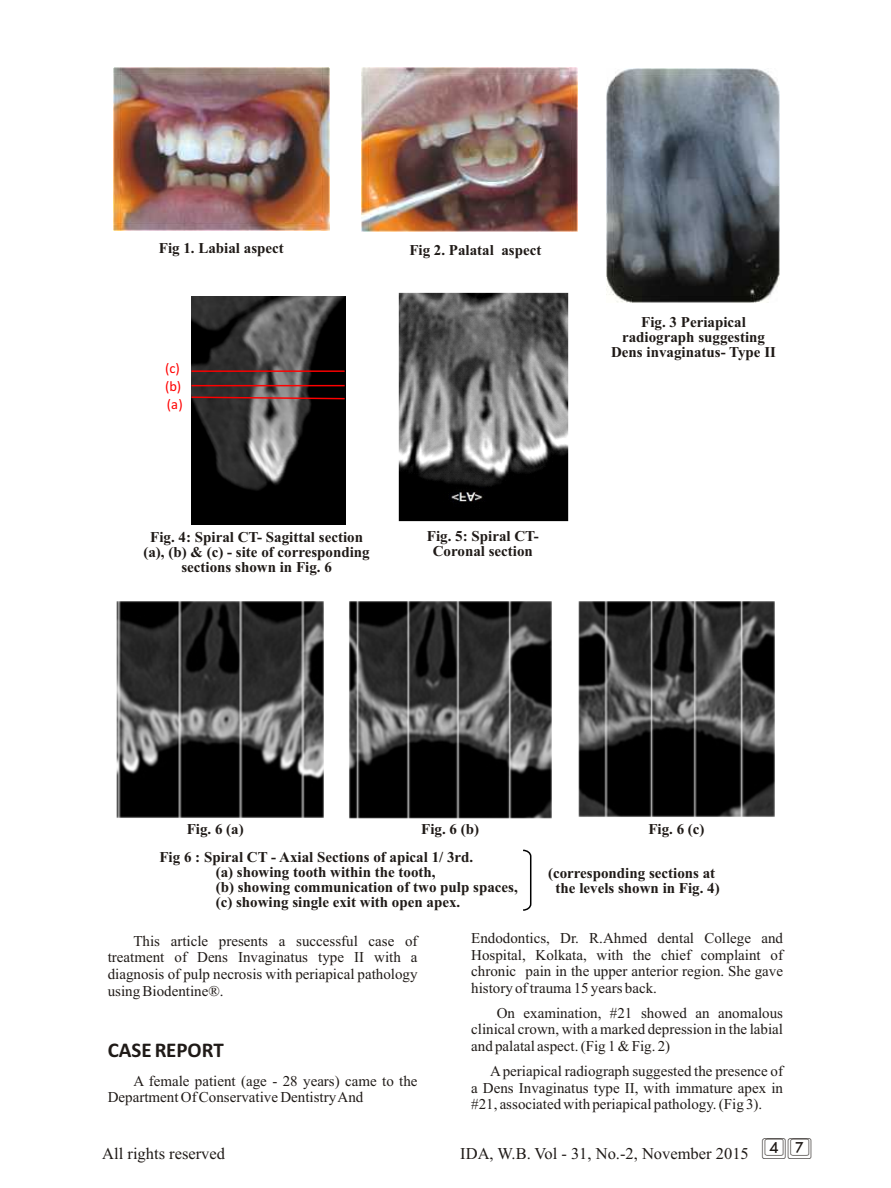
<style>
.page{position:relative;width:891px;height:1188px;background:#fff}
.page>*{position:absolute;margin:0;border:0;box-sizing:border-box;transform-origin:0 0}
.t1{font:700 21px "Calibri";color:#1f1a17}
.t2{font:16.5px "Times New Roman";color:#1f1a17}
.t3{font:15px/16.6px "Times New Roman";color:#1f1a17;text-align:justify}
.t4{font:700 15px/15px "Times New Roman";color:#1f1a17;text-align:center}
.t5{font:14.4px "Calibri";color:#f00}
.s1{font-family:"BK Cap";font-size:21px}
</style>
<div class="page">
<img style="left:113px;top:68px;width:217px;height:163px">
<img style="left:361px;top:68px;width:217px;height:163px">
<img style="left:606px;top:69px;width:174px;height:233px">
<img style="left:191px;top:297px;width:154px;height:228px">
<svg style="left:191px;top:396px;width:155px;height:4px"></svg>
<hr style="left:191px;top:385px;width:154px;height:1px;background:#f00">
<hr style="left:191px;top:370px;width:154px;height:2px;background:#f00">
<img style="left:398px;top:293px;width:170px;height:229px">
<img style="left:116px;top:602px;width:208px;height:216px">
<img style="left:349px;top:602px;width:202px;height:216px">
<img style="left:578px;top:602px;width:196px;height:215px">
<svg style="left:523px;top:849px;width:9px;height:62px"></svg>
<p class="t4" style="left:159px;top:242px;width:127px">Fig 1. Labial aspect</p>
<p class="t4" style="left:409px;top:244px;width:134px">Fig 2. Palatal aspect</p>
<p class="t5" style="left:165px;top:362px;width:16px">(c)</p>
<p class="t5" style="left:165px;top:381px;width:18px">(b)</p>
<p class="t5" style="left:167px;top:398px;width:18px">(a)</p>
<p class="t4" style="left:143px;top:531px;width:228px">Fig. 4: Spiral CT- Sagittal section (a), (b) &amp; (c) - site of corresponding sections shown in Fig. 6</p>
<p class="t4" style="left:427px;top:530px;width:113px">Fig. 5: Spiral CT-<br>Coronal section</p>
<p class="t4" style="left:611px;top:316px;width:166px">Fig. 3 Periapical radiograph suggesting<br>Dens invaginatus- Type II</p>
<p class="t4" style="left:187px;top:823px;width:59px">Fig. 6 (a)</p>
<p class="t4" style="left:421px;top:823px;width:59px">Fig. 6 (b)</p>
<p class="t4" style="left:648px;top:823px;width:58px">Fig. 6 (c)</p>
<p class="t4" style="left:216px;top:851px;width:304px;text-align:left;text-indent:-56px">Fig 6 : Spiral CT - Axial Sections of apical 1/ 3rd.<br>(a) showing tooth within the tooth,<br>(b) showing communication of two pulp spaces, (c) showing single exit with open apex.</p>
<p class="t4" style="left:548px;top:867px;width:173px">(corresponding sections at the levels shown in Fig. 4)</p>
<p class="t3" style="left:108px;top:934px;width:311px;text-indent:26px">This article presents a successful case of treatment of Dens Invaginatus type II with a diagnosis of pulp necrosis with periapical pathology using Biodentine®.</p>
<h1 class="t1" style="left:108px;top:1042px;width:118px">CASE REPORT</h1>
<p class="t3" style="left:108px;top:1074px;width:311px;text-indent:26px">A female patient (age - 28 years) came to the<br>Department Of Conservative Dentistry And</p>
<p class="t3" style="left:471px;top:931px;width:313px">Endodontics, Dr. R.Ahmed dental College and Hospital, Kolkata, with the chief complaint of chronic pain in the upper anterior region. She gave history of trauma 15 years back.</p>
<p class="t3" style="left:471px;top:1006px;width:313px;text-indent:26px">On examination, #21 showed an anomalous clinical crown, with a marked depression in the labial and palatal aspect. (Fig 1 &amp; Fig. 2)</p>
<p class="t3" style="left:471px;top:1064px;width:313px;text-indent:19px">Aperiapical radiograph suggested the presence of a Dens Invaginatus type II, with immature apex in #21, associated with periapical pathology. (Fig 3).</p>
<p class="t2" style="left:102px;top:1147px;width:124px">All rights reserved</p>
<p class="t2" style="left:460px;top:1147px;width:354px">IDA, W.B. Vol - 31, No.-2, November 2015 <span class="s1">47</span></p>
</div>
